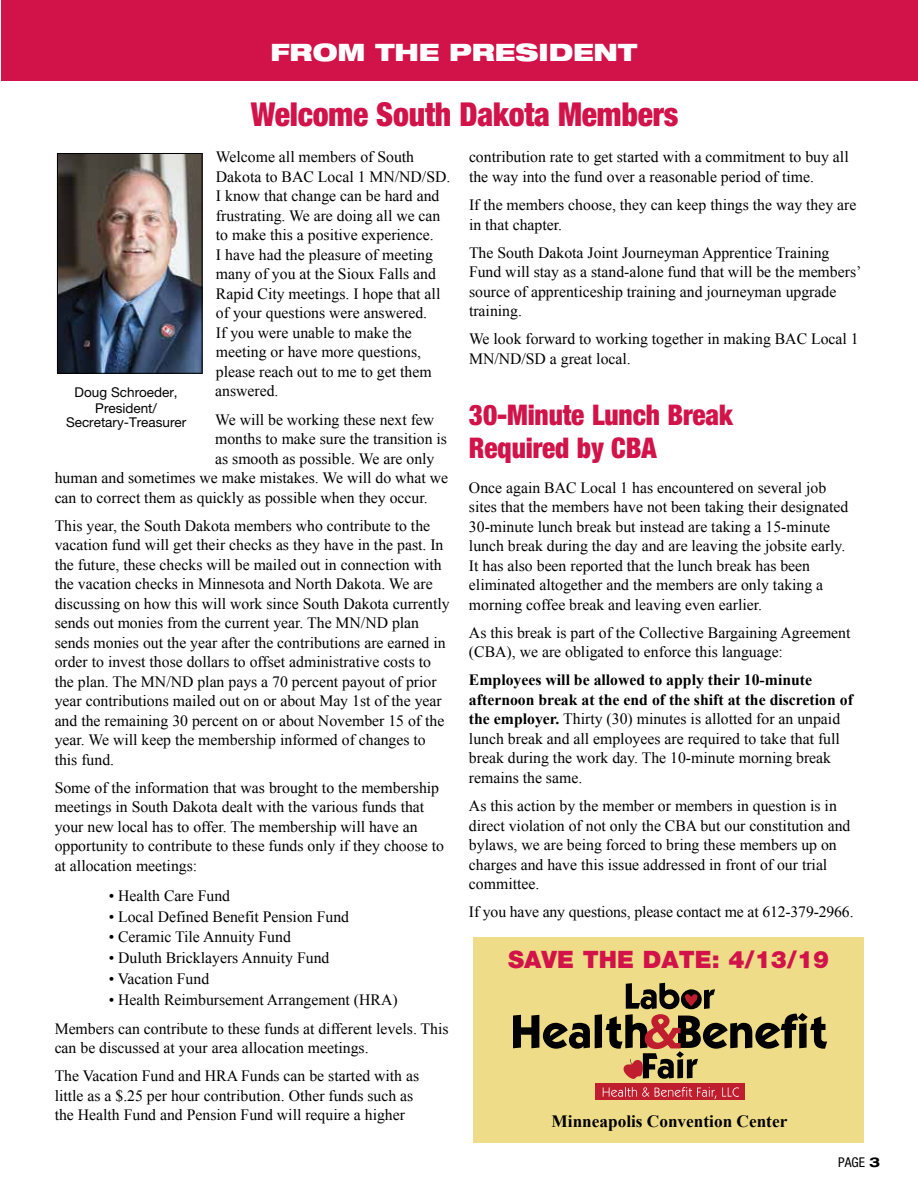
<style>
.page{position:relative;width:918px;height:1188px;background:#fff}
.page>*{position:absolute;margin:0;border:0;box-sizing:border-box;transform-origin:0 0}
.t1{font:900 condensed 33px "Helvetica Neue";letter-spacing:-.005em;color:#d11349;scale:.96 1}
.t2{font:900 condensed 28.5px/33.3px "Helvetica Neue";letter-spacing:-.005em;color:#d11349;scale:.96 1}
.t3{font:900 24px "Helvetica Neue";color:#d11349}
.t4{font:900 expanded 24px "Helvetica Neue";color:#fff}
.t5{font:700 17.25px "Times New Roman";color:#000}
.t6{font:15.75px/19.5px "Times New Roman";color:#000}
.t7{font:13.5px/16.5px "Helvetica Neue";color:#000;text-align:center}
.t8{font:condensed 13.5px "Helvetica Neue";color:#000}
.s1{font-weight:700}
.s2{font-weight:700;font-stretch:expanded}
</style>
<div class="page">
<div style="left:1px;top:0;width:917px;height:81px;background:#d11349"></div>
<img style="left:59px;top:155px;width:141px;height:217px">
<div style="left:57px;top:153px;width:145px;height:221px;border:1px solid #000"></div>
<div style="left:473px;top:937px;width:391px;height:206px;background:#eedc89"></div>
<svg style="left:513px;top:983px;width:314px;height:96px"></svg>
<div style="left:596px;top:1083px;width:149px;height:17px;background:#be1e2d"></div>
<svg style="left:603px;top:1087px;width:46px;height:10px"></svg>
<svg style="left:655px;top:1087px;width:84px;height:12px"></svg>
<h3 class="t4" style="left:270px;top:37px;width:368px">FROM THE PRESIDENT</h3>
<h1 class="t1" style="left:251px;top:94px;width:447px">Welcome South Dakota Members</h1>
<p class="t6" style="left:215px;top:147px;width:237px">Welcome all members of South<br>Dakota to BAC Local 1 MN/ND/SD.<br>I know that change can be hard and frustrating. We are doing all we can to make this a positive experience.<br>I have had the pleasure of meeting many of you at the Sioux Falls and<br>Rapid City meetings. I hope that all of your questions were answered.<br>If you were unable to make the meeting or have more questions, please reach out to me to get them answered.</p>
<p class="t6" style="left:215px;top:409px;width:221px">We will be working these next few</p>
<p class="t6" style="left:215px;top:429px;width:233px">months to make sure the transition is</p>
<p class="t6" style="left:215px;top:448px;width:221px">as smooth as possible. We are only</p>
<p class="t6" style="left:55px;top:468px;width:395px">human and sometimes we make mistakes. We will do what we</p>
<p class="t6" style="left:55px;top:487px;width:375px">can to correct them as quickly as possible when they occur.</p>
<p class="t6" style="left:55px;top:515px;width:397px">This year, the South Dakota members who contribute to the vacation fund will get their checks as they have in the past. In the future, these checks will be mailed out in connection with the vacation checks in Minnesota and North Dakota. We are discussing on how this will work since South Dakota currently sends out monies from the current year. The MN/ND plan sends monies out the year after the contributions are earned in order to invest those dollars to offset administrative costs to the plan. The MN/ND plan pays a 70 percent payout of prior year contributions mailed out on or about May 1st of the year and the remaining 30 percent on or about November 15 of the year. We will keep the membership informed of changes to this fund.</p>
<p class="t6" style="left:55px;top:778px;width:391px">Some of the information that was brought to the membership meetings in South Dakota dealt with the various funds that your new local has to offer. The membership will have an opportunity to contribute to these funds only if they choose to at allocation meetings:</p>
<p class="t6" style="left:109px;top:885px;width:123px">• Health Care Fund</p>
<p class="t6" style="left:109px;top:906px;width:242px">• Local Defined Benefit Pension Fund</p>
<p class="t6" style="left:109px;top:927px;width:184px">• Ceramic Tile Annuity Fund</p>
<p class="t6" style="left:109px;top:948px;width:222px">• Duluth Bricklayers Annuity Fund</p>
<p class="t6" style="left:109px;top:969px;width:102px">• Vacation Fund</p>
<p class="t6" style="left:55px;top:986px;width:395px;line-height:28.2px;text-align:center">• Health Reimbursement Arrangement (HRA)<br>Members can contribute to these funds at different levels. This</p>
<p class="t6" style="left:55px;top:1034px;width:366px;line-height:28.2px">can be discussed at your area allocation meetings.<br>The Vacation Fund and HRA Funds can be started with as</p>
<p class="t6" style="left:55px;top:1086px;width:360px">little as a $.25 per hour contribution. Other funds such as the Health Fund and Pension Fund will require a higher</p>
<p class="t7" style="left:75px;top:383px;width:105px">Doug Schroeder,<br>President/</p>
<p class="t7" style="left:66px;top:414px;width:122px">Secretary-Treasurer</p>
<p class="t6" style="left:469px;top:147px;width:381px">contribution rate to get started with a commitment to buy all the way into the fund over a reasonable period of time.</p>
<p class="t6" style="left:469px;top:195px;width:389px">If the members choose, they can keep things the way they are in that chapter.</p>
<p class="t6" style="left:469px;top:242px;width:394px">The South Dakota Joint Journeyman Apprentice Training Fund will stay as a stand-alone fund that will be the members’ source of apprenticeship training and journeyman upgrade training.</p>
<p class="t6" style="left:469px;top:329px;width:391px">We look forward to working together in making BAC Local 1<br>MN/ND/SD a great local.</p>
<h2 class="t2" style="left:469px;top:397px;width:276px">30-Minute Lunch Break<br>Required by CBA</h2>
<p class="t6" style="left:469px;top:477px;width:381px">Once again BAC Local 1 has encountered on several job sites that the members have not been taking their designated 30-minute lunch break but instead are taking a 15-minute lunch break during the day and are leaving the jobsite early.<br>It has also been reported that the lunch break has been eliminated altogether and the members are only taking a morning coffee break and leaving even earlier.</p>
<p class="t6" style="left:469px;top:622px;width:383px">As this break is part of the Collective Bargaining Agreement (CBA), we are obligated to enforce this language:</p>
<p class="t6" style="left:469px;top:670px;width:385px"><span class="s1">Employees will be allowed to apply their 10-minute afternoon break at the end of the shift at the discretion of the employer.</span> Thirty (30) minutes is allotted for an unpaid lunch break and all employees are required to take that full break during the work day. The 10-minute morning break remains the same.</p>
<p class="t6" style="left:469px;top:796px;width:383px">As this action by the member or members in question is in direct violation of not only the CBA but our constitution and bylaws, we are being forced to bring these members up on charges and have this issue addressed in front of our trial committee.</p>
<p class="t6" style="left:469px;top:902px;width:386px">If you have any questions, please contact me at 612-379-2966.</p>
<h3 class="t3" style="left:508px;top:945px;width:322px">SAVE THE DATE: 4/13/19</h3>
<p class="t5" style="left:552px;top:1109px;width:237px">Minneapolis Convention Center</p>
<p class="t8" style="left:838px;top:1155px;width:43px">PAGE <span class="s2">3</span></p>
</div>
